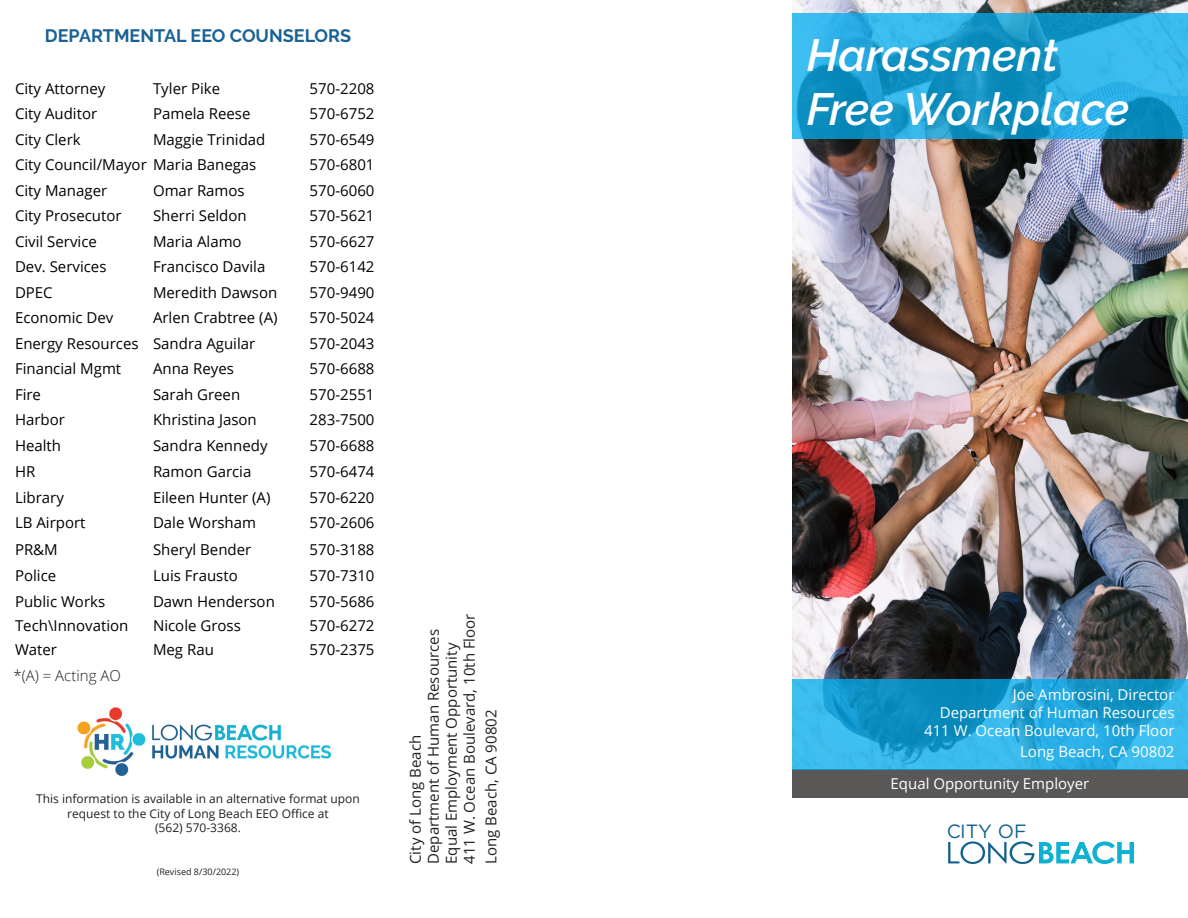
<style>
.page{position:relative;width:1188px;height:918px;background:#fff}
.page>*{position:absolute;margin:0;border:0;box-sizing:border-box;transform-origin:0 0}
.t1{font:italic 600 45px "Raleway";color:#fff}
.t2{font:19.2px "Gotham";color:#13618d}
.t3{font:700 18px "Raleway";color:#1a6296}
.t4{font:15px "Open Sans";color:#000}
.t5{font:15px "Open Sans";color:#fff}
.t6{font:15px "Open Sans";color:#231f20}
.t7{font:300 15px "Open Sans";color:#231f20}
.t8{font:12px/14.4px "Open Sans";color:#231f20;text-align:center}
.t9{font:9px "Open Sans";color:#231f20}
</style>
<div class="page">
<img style="left:792px;top:0;width:396px;height:679px">
<div style="left:792px;top:770px;width:396px;height:28px;background:#5a5757"></div>
<svg style="left:792px;top:679px;width:396px;height:91px;background:#23a5d8"></svg>
<svg style="left:948px;top:841px;width:186px;height:23px"></svg>
<svg style="left:792px;top:14px;width:396px;height:125px;background:#20a1d3"></svg>
<img style="left:77px;top:707px;width:255px;height:69px">
<p class="t3" style="left:45px;top:25px;width:308px">DEPARTMENTAL EEO COUNSELORS</p>
<p class="t4" style="left:15px;top:78px;width:92px">City Attorney</p>
<p class="t4" style="left:153px;top:78px;width:69px">Tyler Pike</p>
<p class="t4" style="left:310px;top:78px;width:66px">570-2208</p>
<p class="t4" style="left:15px;top:104px;width:84px">City Auditor</p>
<p class="t4" style="left:153px;top:104px;width:99px">Pamela Reese</p>
<p class="t4" style="left:310px;top:104px;width:66px">570-6752</p>
<p class="t4" style="left:15px;top:129px;width:67px">City Clerk</p>
<p class="t4" style="left:153px;top:129px;width:114px">Maggie Trinidad</p>
<p class="t4" style="left:310px;top:129px;width:66px">570-6549</p>
<p class="t4" style="left:15px;top:155px;width:243px">City Council/Mayor Maria Banegas</p>
<p class="t4" style="left:310px;top:155px;width:66px">570-6801</p>
<p class="t4" style="left:15px;top:180px;width:94px">City Manager</p>
<p class="t4" style="left:153px;top:180px;width:93px">Omar Ramos</p>
<p class="t4" style="left:310px;top:180px;width:66px">570-6060</p>
<p class="t4" style="left:15px;top:206px;width:108px">City Prosecutor</p>
<p class="t4" style="left:153px;top:206px;width:95px">Sherri Seldon</p>
<p class="t4" style="left:310px;top:206px;width:66px">570-5621</p>
<p class="t4" style="left:15px;top:231px;width:83px">Civil Service</p>
<p class="t4" style="left:153px;top:231px;width:90px">Maria Alamo</p>
<p class="t4" style="left:310px;top:231px;width:66px">570-6627</p>
<p class="t4" style="left:15px;top:257px;width:93px">Dev. Services</p>
<p class="t4" style="left:153px;top:257px;width:114px">Francisco Davila</p>
<p class="t4" style="left:310px;top:257px;width:66px">570-6142</p>
<p class="t4" style="left:15px;top:282px;width:39px">DPEC</p>
<p class="t4" style="left:153px;top:282px;width:126px">Meredith Dawson</p>
<p class="t4" style="left:310px;top:282px;width:66px">570-9490</p>
<p class="t4" style="left:15px;top:308px;width:100px">Economic Dev</p>
<p class="t4" style="left:153px;top:308px;width:126px">Arlen Crabtree (A)</p>
<p class="t4" style="left:310px;top:308px;width:66px">570-5024</p>
<p class="t4" style="left:15px;top:333px;width:125px">Energy Resources</p>
<p class="t4" style="left:153px;top:333px;width:104px">Sandra Aguilar</p>
<p class="t4" style="left:310px;top:333px;width:66px">570-2043</p>
<p class="t4" style="left:15px;top:359px;width:108px">Financial Mgmt</p>
<p class="t4" style="left:153px;top:359px;width:82px">Anna Reyes</p>
<p class="t4" style="left:310px;top:359px;width:66px">570-6688</p>
<p class="t4" style="left:15px;top:384px;width:28px">Fire</p>
<p class="t4" style="left:153px;top:384px;width:89px">Sarah Green</p>
<p class="t4" style="left:310px;top:384px;width:66px">570-2551</p>
<p class="t4" style="left:15px;top:410px;width:51px">Harbor</p>
<p class="t4" style="left:153px;top:410px;width:105px">Khristina Jason</p>
<p class="t4" style="left:310px;top:410px;width:66px">283-7500</p>
<p class="t4" style="left:15px;top:436px;width:48px">Health</p>
<p class="t4" style="left:153px;top:436px;width:116px">Sandra Kennedy</p>
<p class="t4" style="left:310px;top:436px;width:66px">570-6688</p>
<p class="t4" style="left:15px;top:462px;width:22px">HR</p>
<p class="t4" style="left:153px;top:462px;width:100px">Ramon Garcia</p>
<p class="t4" style="left:310px;top:462px;width:66px">570-6474</p>
<p class="t4" style="left:15px;top:487px;width:50px">Library</p>
<p class="t4" style="left:153px;top:487px;width:119px">Eileen Hunter (A)</p>
<p class="t4" style="left:310px;top:487px;width:66px">570-6220</p>
<p class="t4" style="left:15px;top:513px;width:72px">LB Airport</p>
<p class="t4" style="left:153px;top:513px;width:105px">Dale Worsham</p>
<p class="t4" style="left:310px;top:513px;width:66px">570-2606</p>
<p class="t4" style="left:15px;top:539px;width:44px">PR&amp;M</p>
<p class="t4" style="left:153px;top:539px;width:100px">Sheryl Bender</p>
<p class="t4" style="left:310px;top:539px;width:66px">570-3188</p>
<p class="t4" style="left:15px;top:566px;width:43px">Police</p>
<p class="t4" style="left:153px;top:566px;width:86px">Luis Frausto</p>
<p class="t4" style="left:310px;top:566px;width:66px">570-7310</p>
<p class="t4" style="left:15px;top:591px;width:92px">Public Works</p>
<p class="t4" style="left:153px;top:591px;width:123px">Dawn Henderson</p>
<p class="t4" style="left:310px;top:591px;width:66px">570-5686</p>
<p class="t4" style="left:15px;top:616px;width:115px">Tech\Innovation</p>
<p class="t4" style="left:153px;top:616px;width:89px">Nicole Gross</p>
<p class="t4" style="left:310px;top:616px;width:66px">570-6272</p>
<p class="t4" style="left:15px;top:640px;width:44px">Water</p>
<p class="t4" style="left:153px;top:640px;width:62px">Meg Rau</p>
<p class="t4" style="left:310px;top:640px;width:66px">570-2375</p>
<p class="t7" style="left:14px;top:665px;width:109px">*(A) = Acting AO</p>
<p class="t8" style="left:36px;top:791px;width:325px">This information is available in an alternative format upon request to the City of Long Beach EEO Office at</p>
<p class="t8" style="left:155px;top:820px;width:87px">(562) 570-3368.</p>
<p class="t9" style="left:157px;top:866px;width:84px">(Revised 8/30/2022)</p>
<p class="t6" style="left:459px;top:864px;width:252px;rotate:-90deg">411 W. Ocean Boulevard, 10th Floor</p>
<p class="t6" style="left:423px;top:864px;width:236px;rotate:-90deg">Department of Human Resources</p>
<p class="t6" style="left:441px;top:864px;width:223px;rotate:-90deg">Equal Employment Opportunity</p>
<p class="t6" style="left:405px;top:864px;width:131px;rotate:-90deg">City of Long Beach</p>
<p class="t6" style="left:481px;top:864px;width:156px;rotate:-90deg">Long Beach, CA 90802</p>
<p class="t1" style="left:807px;top:29px;width:253px">Harassment</p>
<p class="t1" style="left:807px;top:83px;width:324px">Free Workplace</p>
<p class="t5" style="left:1013px;top:684px;width:163px">Joe Ambrosini, Director</p>
<p class="t5" style="left:940px;top:702px;width:236px">Department of Human Resources</p>
<p class="t5" style="left:924px;top:720px;width:252px">411 W. Ocean Boulevard, 10th Floor</p>
<p class="t5" style="left:1020px;top:741px;width:156px">Long Beach, CA 90802</p>
<p class="t5" style="left:891px;top:773px;width:200px">Equal Opportunity Employer</p>
<p class="t2" style="left:946px;top:821px;width:82px">CITY OF</p>
</div>
